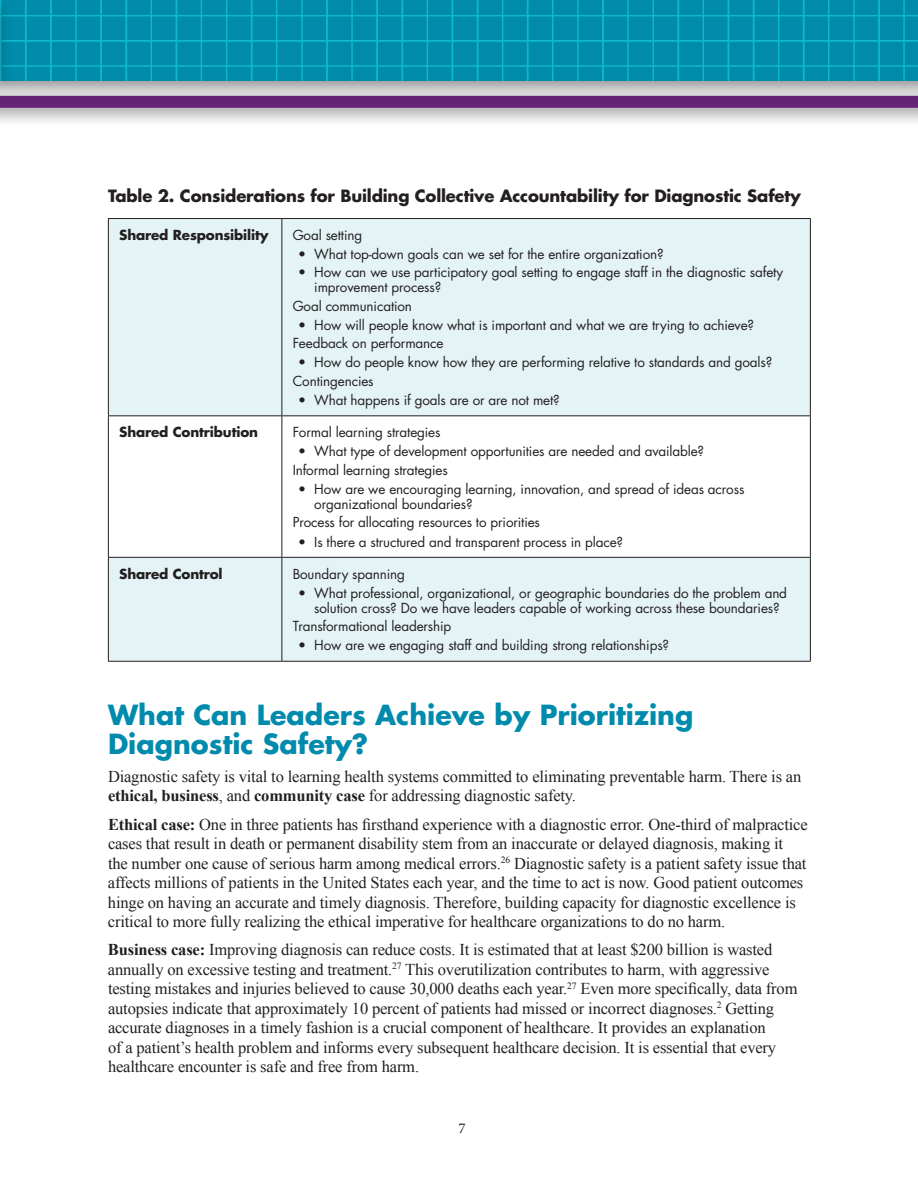
<style>
.page{position:relative;width:918px;height:1188px;background:#fff}
.page>*{position:absolute;margin:0;border:0;box-sizing:border-box;transform-origin:0 0}
.t1{font:700 27px "Futura";color:#008aac}
.Text{font:16.5px/19.5px "Times New Roman";letter-spacing:-.01em;color:#231f20}
.Secondary_Head{font:700 16.5px "Futura";letter-spacing:-.01em;color:#231f20}
.t2{font:15px "Minion Pro";color:#231f20}
.Table_text{font:13.5px/15px "Futura";letter-spacing:-.01em;color:#231f20}
.Table_text-2{font:700 13.5px "Futura";letter-spacing:-.01em;color:#231f20}
.s1{font-weight:700}
</style>
<div class="page">
<div style="left:0;top:0;width:918px;height:102px;background:#aeacad"></div>
<img style="left:12px;top:0;width:906px;height:81px">
<div style="left:0;top:0;width:12px;height:102px;background:#231f20;opacity:.5"></div>
<hr style="left:0;top:0;width:1px;height:81px;background:#008aac">
<div style="left:0;top:85px;width:918px;height:43px;background:#231f20;opacity:.5"></div>
<div style="left:0;top:96px;width:918px;height:12px;background:#662274"></div>
<svg style="left:109px;top:219px;width:701px;height:442px;fill:#e4f3f6"></svg>
<hr style="left:108px;top:218px;width:174px;height:1px;background:#231f20">
<hr style="left:108px;top:219px;width:1px;height:196px;background:#231f20">
<hr style="left:282px;top:218px;width:529px;height:1px;background:#231f20">
<hr style="left:282px;top:219px;width:1px;height:196px;background:#231f20">
<hr style="left:810px;top:219px;width:1px;height:196px;background:#231f20">
<hr style="left:108px;top:415px;width:174px;height:1px;background:#231f20">
<hr style="left:108px;top:416px;width:1px;height:141px;background:#231f20">
<hr style="left:282px;top:415px;width:529px;height:1px;background:#231f20">
<hr style="left:282px;top:416px;width:1px;height:141px;background:#231f20">
<hr style="left:810px;top:416px;width:1px;height:141px;background:#231f20">
<hr style="left:108px;top:557px;width:174px;height:1px;background:#231f20">
<hr style="left:108px;top:558px;width:1px;height:103px;background:#231f20">
<hr style="left:282px;top:557px;width:529px;height:1px;background:#231f20">
<hr style="left:282px;top:558px;width:1px;height:103px;background:#231f20">
<hr style="left:810px;top:558px;width:1px;height:103px;background:#231f20">
<hr style="left:108px;top:661px;width:174px;height:1px;background:#231f20">
<hr style="left:282px;top:661px;width:529px;height:1px;background:#231f20">
<p class="Secondary_Head" style="left:108px;top:185px;width:695px">Table 2. Considerations for Building Collective Accountability for Diagnostic Safety</p>
<p class="Table_text-2" style="left:119px;top:226px;width:151px">Shared Responsibility</p>
<p class="Table_text" style="left:293px;top:227px;width:71px">Goal setting</p>
<p class="Table_text" style="left:298px;top:247px;width:367px">• What top-down goals can we set for the entire organization?</p>
<p class="Table_text" style="left:314px;top:265px;width:470px;text-indent:-16px">• How can we use participatory goal setting to engage staff in the diagnostic safety improvement process?</p>
<p class="Table_text" style="left:293px;top:298px;width:121px">Goal communication</p>
<p class="Table_text" style="left:298px;top:318px;width:458px">• How will people know what is important and what we are trying to achieve?</p>
<p class="Table_text" style="left:293px;top:336px;width:152px">Feedback on performance</p>
<p class="Table_text" style="left:298px;top:355px;width:476px">• How do people know how they are performing relative to standards and goals?</p>
<p class="Table_text" style="left:293px;top:373px;width:82px">Contingencies</p>
<p class="Table_text" style="left:298px;top:393px;width:263px">• What happens if goals are or are not met?</p>
<p class="Table_text-2" style="left:119px;top:423px;width:140px">Shared Contribution</p>
<p class="Table_text" style="left:293px;top:425px;width:149px">Formal learning strategies</p>
<p class="Table_text" style="left:298px;top:444px;width:408px">• What type of development opportunities are needed and available?</p>
<p class="Table_text" style="left:293px;top:462px;width:157px">Informal learning strategies</p>
<p class="Table_text" style="left:314px;top:482px;width:432px;text-indent:-16px">• How are we encouraging learning, innovation, and spread of ideas across organizational boundaries?</p>
<p class="Table_text" style="left:293px;top:515px;width:249px">Process for allocating resources to priorities</p>
<p class="Table_text" style="left:298px;top:534px;width:327px">• Is there a structured and transparent process in place?</p>
<p class="Table_text-2" style="left:119px;top:565px;width:105px">Shared Control</p>
<p class="Table_text" style="left:293px;top:566px;width:114px">Boundary spanning</p>
<p class="Table_text" style="left:314px;top:586px;width:474px;text-indent:-16px">• What professional, organizational, or geographic boundaries do the problem and solution cross? Do we have leaders capable of working across these boundaries?</p>
<p class="Table_text" style="left:293px;top:619px;width:160px">Transformational leadership</p>
<p class="Table_text" style="left:298px;top:638px;width:373px">• How are we engaging staff and building strong relationships?</p>
<h2 class="t1" style="left:108px;top:697px;width:587px">What Can Leaders Achieve by Prioritizing</h2>
<h2 class="t1" style="left:108px;top:726px;width:262px">Diagnostic Safety?</h2>
<p class="Text" style="left:108px;top:766px;width:695px">Diagnostic safety is vital to learning health systems committed to eliminating preventable harm. There is an <span class="s1">ethical, business</span>, and <span class="s1">community case</span> for addressing diagnostic safety.</p>
<p class="Text" style="left:108px;top:814px;width:701px"><span class="s1">Ethical case:</span> One in three patients has firsthand experience with a diagnostic error. One-third of malpractice cases that result in death or permanent disability stem from an inaccurate or delayed diagnosis, making it<br>the number one cause of serious harm among medical errors.<sup>26</sup> Diagnostic safety is a patient safety issue that affects millions of patients in the United States each year, and the time to act is now. Good patient outcomes hinge on having an accurate and timely diagnosis. Therefore, building capacity for diagnostic excellence is critical to more fully realizing the ethical imperative for healthcare organizations to do no harm.</p>
<p class="Text" style="left:108px;top:940px;width:691px"><span class="s1">Business case:</span> Improving diagnosis can reduce costs. It is estimated that at least $200 billion is wasted annually on excessive testing and treatment.<sup>27</sup> This overutilization contributes to harm, with aggressive testing mistakes and injuries believed to cause 30,000 deaths each year.<sup>27</sup> Even more specifically, data from autopsies indicate that approximately 10 percent of patients had missed or incorrect diagnoses.<sup>2</sup> Getting accurate diagnoses in a timely fashion is a crucial component of healthcare. It provides an explanation<br>of a patient’s health problem and informs every subsequent healthcare decision. It is essential that every healthcare encounter is safe and free from harm.</p>
<p class="t2" style="left:459px;top:1118px;width:9px">7</p>
</div>
